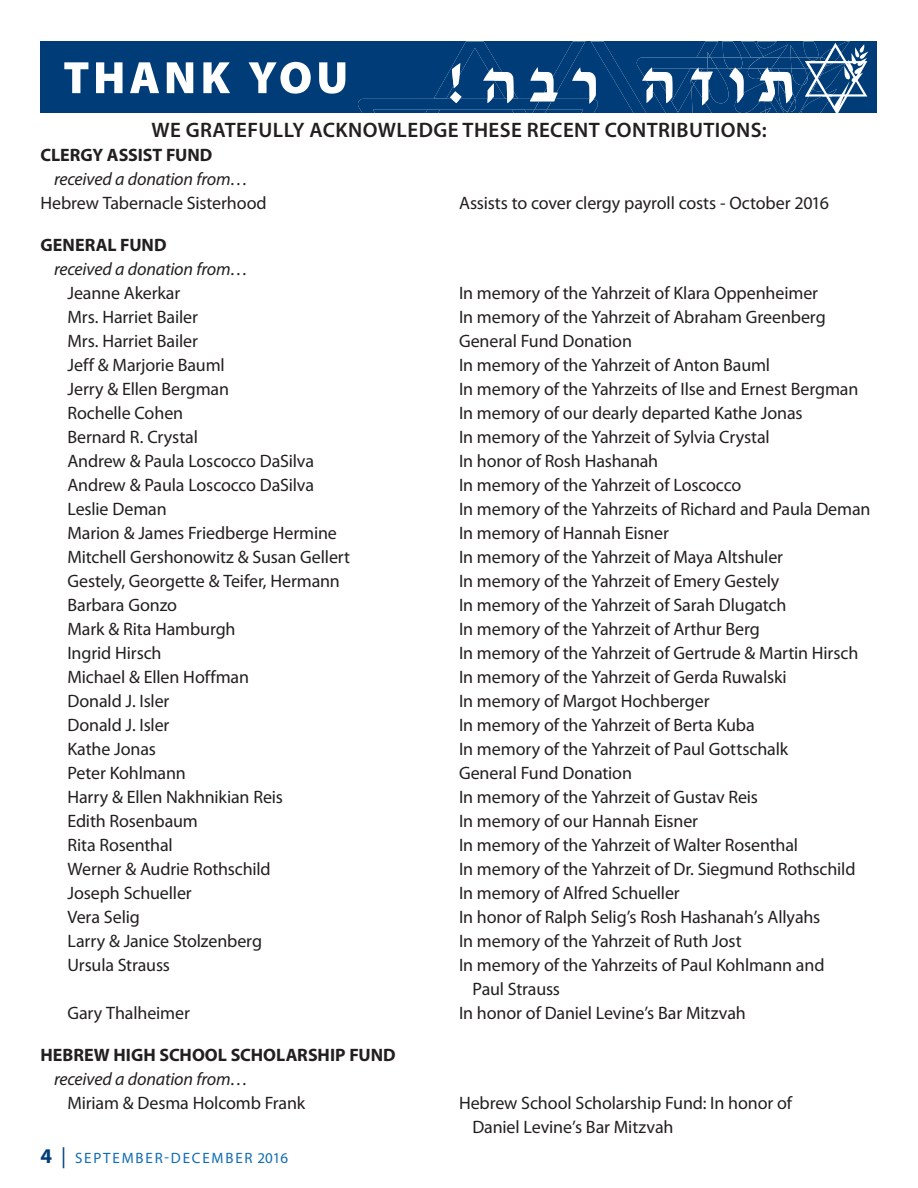
<style>
.page{position:relative;width:918px;height:1188px;background:#fff}
.page>*{position:absolute;margin:0;border:0;box-sizing:border-box;transform-origin:0 0}
.t1{font:600 21px "Myriad Pro";letter-spacing:.02em;color:#231f20}
.t2{font:18px/24px "Myriad Pro";letter-spacing:-.01em;color:#231f20}
.t3{font:italic 18px "Myriad Pro";letter-spacing:-.01em;color:#231f20}
.t4{font:700 18px "Myriad Pro";color:#231f20}
.t5{font:15px "Myriad Pro";letter-spacing:.12em;color:#0f6cb6}
.s1{font-weight:700;font-size:21px;color:#003d78}
.s2{font-size:21px;color:#003d78}
</style>
<div class="page">
<div style="left:40px;top:41px;width:838px;height:72px;background:#003d78"></div>
<svg style="left:64px;top:62px;width:24px;height:31px"></svg>
<svg style="left:96px;top:62px;width:27px;height:31px"></svg>
<svg style="left:130px;top:62px;width:29px;height:31px"></svg>
<svg style="left:167px;top:62px;width:26px;height:31px"></svg>
<svg style="left:203px;top:62px;width:27px;height:31px"></svg>
<svg style="left:249px;top:62px;width:62px;height:32px"></svg>
<svg style="left:319px;top:62px;width:26px;height:32px"></svg>
<svg style="left:358px;top:41px;width:510px;height:72px"></svg>
<p class="t1" style="left:151px;top:117px;width:617px">WE GRATEFULLY ACKNOWLEDGE THESE RECENT CONTRIBUTIONS:</p>
<p class="t4" style="left:40px;top:143px;width:173px">CLERGY ASSIST FUND</p>
<p class="t3" style="left:54px;top:168px;width:196px">received a donation from…</p>
<p class="t2" style="left:40px;top:191px;width:228px">Hebrew Tabernacle Sisterhood</p>
<p class="t2" style="left:459px;top:191px;width:372px">Assists to cover clergy payroll costs - October 2016</p>
<p class="t4" style="left:40px;top:233px;width:128px">GENERAL FUND</p>
<p class="t3" style="left:54px;top:258px;width:196px">received a donation from…</p>
<p class="t2" style="left:68px;top:281px;width:114px">Jeanne Akerkar</p>
<p class="t2" style="left:459px;top:281px;width:361px">In memory of the Yahrzeit of Klara Oppenheimer</p>
<p class="t2" style="left:68px;top:305px;width:132px">Mrs. Harriet Bailer</p>
<p class="t2" style="left:459px;top:305px;width:368px">In memory of the Yahrzeit of Abraham Greenberg</p>
<p class="t2" style="left:68px;top:329px;width:132px">Mrs. Harriet Bailer</p>
<p class="t2" style="left:459px;top:329px;width:175px">General Fund Donation</p>
<p class="t2" style="left:68px;top:353px;width:159px">Jeff &amp; Marjorie Bauml</p>
<p class="t2" style="left:459px;top:353px;width:313px">In memory of the Yahrzeit of Anton Bauml</p>
<p class="t2" style="left:68px;top:377px;width:163px">Jerry &amp; Ellen Bergman</p>
<p class="t2" style="left:459px;top:377px;width:401px">In memory of the Yahrzeits of Ilse and Ernest Bergman</p>
<p class="t2" style="left:68px;top:401px;width:117px">Rochelle Cohen</p>
<p class="t2" style="left:459px;top:401px;width:345px">In memory of our dearly departed Kathe Jonas</p>
<p class="t2" style="left:68px;top:425px;width:132px">Bernard R. Crystal</p>
<p class="t2" style="left:459px;top:425px;width:312px">In memory of the Yahrzeit of Sylvia Crystal</p>
<p class="t2" style="left:68px;top:449px;width:248px">Andrew &amp; Paula Loscocco DaSilva</p>
<p class="t2" style="left:459px;top:449px;width:201px">In honor of Rosh Hashanah</p>
<p class="t2" style="left:68px;top:473px;width:248px">Andrew &amp; Paula Loscocco DaSilva</p>
<p class="t2" style="left:459px;top:473px;width:284px">In memory of the Yahrzeit of Loscocco</p>
<p class="t2" style="left:68px;top:497px;width:101px">Leslie Deman</p>
<p class="t2" style="left:459px;top:497px;width:413px">In memory of the Yahrzeits of Richard and Paula Deman</p>
<p class="t2" style="left:68px;top:521px;width:271px">Marion &amp; James Friedberge Hermine</p>
<p class="t2" style="left:459px;top:521px;width:212px">In memory of Hannah Eisner</p>
<p class="t2" style="left:68px;top:545px;width:284px">Mitchell Gershonowitz &amp; Susan Gellert</p>
<p class="t2" style="left:459px;top:545px;width:326px">In memory of the Yahrzeit of Maya Altshuler</p>
<p class="t2" style="left:68px;top:569px;width:274px">Gestely, Georgette &amp; Teifer, Hermann</p>
<p class="t2" style="left:459px;top:569px;width:322px">In memory of the Yahrzeit of Emery Gestely</p>
<p class="t2" style="left:68px;top:593px;width:111px">Barbara Gonzo</p>
<p class="t2" style="left:459px;top:593px;width:329px">In memory of the Yahrzeit of Sarah Dlugatch</p>
<p class="t2" style="left:68px;top:617px;width:170px">Mark &amp; Rita Hamburgh</p>
<p class="t2" style="left:459px;top:617px;width:302px">In memory of the Yahrzeit of Arthur Berg</p>
<p class="t2" style="left:68px;top:641px;width:96px">Ingrid Hirsch</p>
<p class="t2" style="left:459px;top:641px;width:401px">In memory of the Yahrzeit of Gertrude &amp; Martin Hirsch</p>
<p class="t2" style="left:68px;top:665px;width:183px">Michael &amp; Ellen Hoffman</p>
<p class="t2" style="left:459px;top:665px;width:329px">In memory of the Yahrzeit of Gerda Ruwalski</p>
<p class="t2" style="left:68px;top:689px;width:104px">Donald J. Isler</p>
<p class="t2" style="left:459px;top:689px;width:252px">In memory of Margot Hochberger</p>
<p class="t2" style="left:68px;top:713px;width:104px">Donald J. Isler</p>
<p class="t2" style="left:459px;top:713px;width:297px">In memory of the Yahrzeit of Berta Kuba</p>
<p class="t2" style="left:68px;top:737px;width:90px">Kathe Jonas</p>
<p class="t2" style="left:459px;top:737px;width:331px">In memory of the Yahrzeit of Paul Gottschalk</p>
<p class="t2" style="left:68px;top:761px;width:120px">Peter Kohlmann</p>
<p class="t2" style="left:459px;top:761px;width:175px">General Fund Donation</p>
<p class="t2" style="left:68px;top:785px;width:217px">Harry &amp; Ellen Nakhnikian Reis</p>
<p class="t2" style="left:459px;top:785px;width:301px">In memory of the Yahrzeit of Gustav Reis</p>
<p class="t2" style="left:68px;top:809px;width:132px">Edith Rosenbaum</p>
<p class="t2" style="left:459px;top:809px;width:241px">In memory of our Hannah Eisner</p>
<p class="t2" style="left:68px;top:833px;width:107px">Rita Rosenthal</p>
<p class="t2" style="left:459px;top:833px;width:341px">In memory of the Yahrzeit of Walter Rosenthal</p>
<p class="t2" style="left:68px;top:857px;width:205px">Werner &amp; Audrie Rothschild</p>
<p class="t2" style="left:459px;top:857px;width:398px">In memory of the Yahrzeit of Dr. Siegmund Rothschild</p>
<p class="t2" style="left:68px;top:881px;width:126px">Joseph Schueller</p>
<p class="t2" style="left:459px;top:881px;width:222px">In memory of Alfred Schueller</p>
<p class="t2" style="left:68px;top:905px;width:74px">Vera Selig</p>
<p class="t2" style="left:459px;top:905px;width:363px">In honor of Ralph Selig’s Rosh Hashanah’s Allyahs</p>
<p class="t2" style="left:68px;top:929px;width:196px">Larry &amp; Janice Stolzenberg</p>
<p class="t2" style="left:459px;top:929px;width:284px">In memory of the Yahrzeit of Ruth Jost</p>
<p class="t2" style="left:68px;top:953px;width:104px">Ursula Strauss</p>
<p class="t2" style="left:472px;top:953px;width:354px;text-indent:-14px">In memory of the Yahrzeits of Paul Kohlmann and<br>Paul Strauss</p>
<p class="t2" style="left:68px;top:1001px;width:124px">Gary Thalheimer</p>
<p class="t2" style="left:459px;top:1001px;width:288px">In honor of Daniel Levine’s Bar Mitzvah</p>
<p class="t4" style="left:40px;top:1043px;width:357px">HEBREW HIGH SCHOOL SCHOLARSHIP FUND</p>
<p class="t3" style="left:54px;top:1068px;width:196px">received a donation from…</p>
<p class="t2" style="left:68px;top:1091px;width:239px">Miriam &amp; Desma Holcomb Frank</p>
<p class="t2" style="left:472px;top:1091px;width:321px;text-indent:-14px">Hebrew School Scholarship Fund: In honor of<br>Daniel Levine’s Bar Mitzvah</p>
<p class="t5" style="left:40px;top:1149px;width:249px"><span class="s1">4</span> <span class="s2">|</span> SEPTEMBER-DECEMBER 2016</p>
</div>
